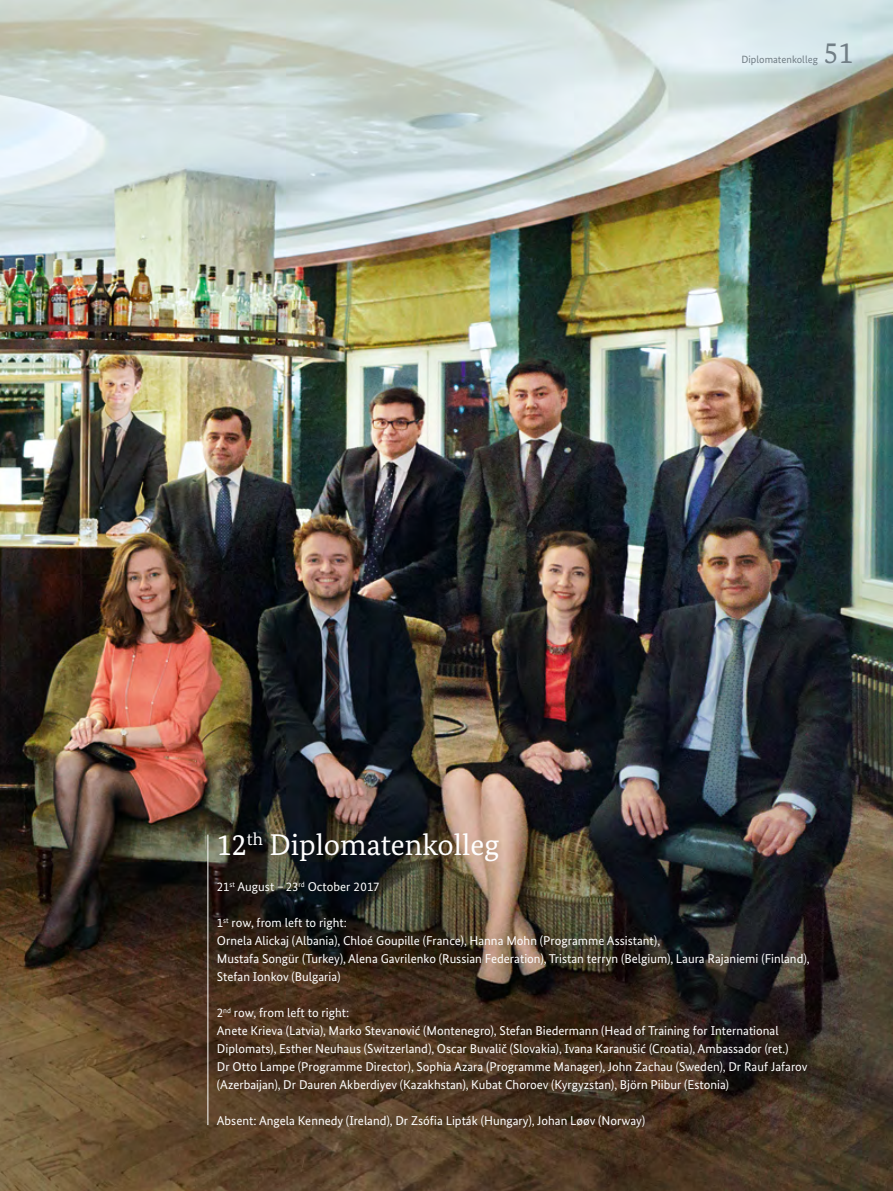
<style>
.page{position:relative;width:893px;height:1191px;background:#fff}
.page>*{position:absolute;margin:0;border:0;box-sizing:border-box;transform-origin:0 0}
.t1{font:30px "Bundes Serif";color:#fff}
.t2{font:30px "Bundes Serif";color:#717e85}
.t3{font:12.75px/18px "Bundes Sans";color:#fff}
.t4{font:10.5px "Bundes Sans";color:#717e85}
</style>
<div class="page">
<img style="left:0;top:0;width:893px;height:1191px">
<hr style="left:207px;top:834px;width:1px;height:291px;background:#fff">
<p class="t4" style="left:741px;top:53px;width:78px">Diplomatenkolleg</p>
<h1 class="t2" style="left:824px;top:34px;width:31px">51</h1>
<h1 class="t1" style="left:217px;top:826px;width:284px">12<sup>th</sup> Diplomatenkolleg</h1>
<p class="t3" style="left:217px;top:877px;width:164px">21<sup>st</sup> August – 23<sup>rd</sup> October 2017</p>
<p class="t3" style="left:217px;top:913px;width:594px">1<sup>st</sup> row, from left to right:<br>Ornela Alickaj (Albania), Chloé Goupille (France), Hanna Mohn (Programme Assistant),<br>Mustafa Songür (Turkey), Alena Gavrilenko (Russian Federation), Tristan terryn (Belgium), Laura Rajaniemi (Finland), Stefan Ionkov (Bulgaria)</p>
<p class="t3" style="left:217px;top:1003px;width:592px">2<sup>nd</sup> row, from left to right:<br>Anete Krieva (Latvia), Marko Stevanović (Montenegro), Stefan Biedermann (Head of Training for International Diplomats), Esther Neuhaus (Switzerland), Oscar Buvalič (Slovakia), Ivana Karanušić (Croatia), Ambassador (ret.)<br>Dr Otto Lampe (Programme Director), Sophia Azara (Programme Manager), John Zachau (Sweden), Dr Rauf Jafarov (Azerbaijan), Dr Dauren Akberdiyev (Kazakhstan), Kubat Choroev (Kyrgyzstan), Björn Piibur (Estonia)</p>
<p class="t3" style="left:217px;top:1112px;width:430px">Absent: Angela Kennedy (Ireland), Dr Zsófia Lipták (Hungary), Johan Løøv (Norway)</p>
</div>
